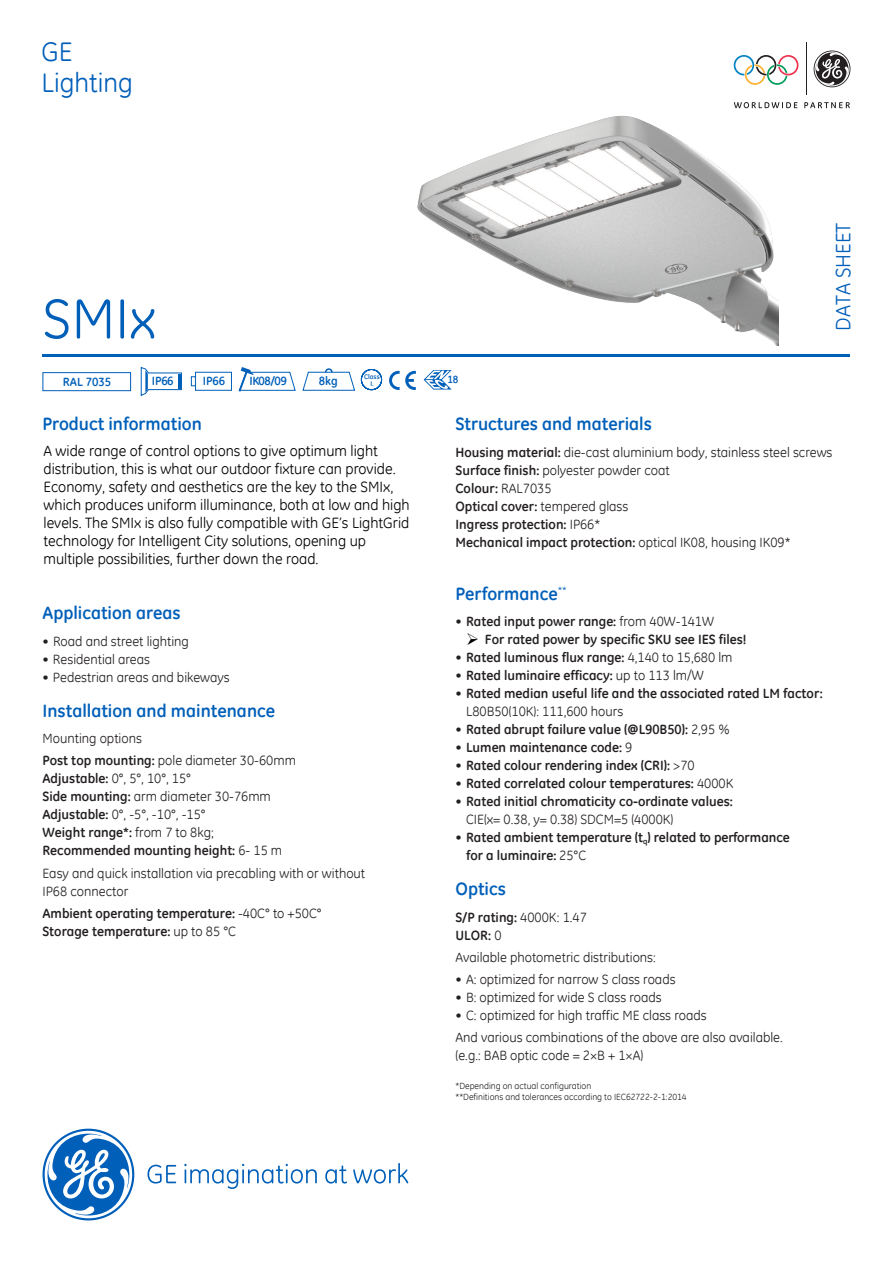
<style>
.page{position:relative;width:893px;height:1263px;background:#fff}
.page>*{position:absolute;margin:0;border:0;box-sizing:border-box;transform-origin:0 0}
.t1{font:57.15px "GE Inspira";color:#005fb9}
.t2{font:27px/31.5px "GE Inspira";color:#005fb9}
.t3{font:21px "GE Inspira";color:#005fb9}
.t4{font:700 18px "GE Inspira";color:#005fb9}
.t5{font:15px/18px "GE Inspira";color:#000}
.t6{font:700 13.5px/18px "GE Inspira";color:#231f20}
.t7{font:13.5px/18px "GE Inspira";color:#231f20}
.t8{font:700 12px "GE Inspira";color:#005fb9}
.t9{font:700 10.5px "GE Inspira";color:#005fb9}
.t10{font:9px/10.8px "GE Inspira";color:#231f20}
.t11{font:700 6.75px/6.8px "GE Inspira";color:#005fb9;text-align:center}
.s1{font-weight:700}
.s2{font-weight:400}
.s3{color:#000}
</style>
<div class="page">
<svg style="left:147px;top:1164px;width:29px;height:19px"></svg>
<svg style="left:184px;top:1164px;width:133px;height:25px"></svg>
<svg style="left:325px;top:1165px;width:22px;height:18px"></svg>
<svg style="left:353px;top:1163px;width:55px;height:20px"></svg>
<svg style="left:43px;top:1129px;width:91px;height:91px"></svg>
<svg style="left:779px;top:102px;width:18px;height:6px"></svg>
<svg style="left:804px;top:102px;width:46px;height:6px"></svg>
<svg style="left:734px;top:55px;width:64px;height:30px"></svg>
<hr style="left:806px;top:43px;width:1px;height:52px;background:#231f20">
<svg style="left:814px;top:50px;width:36px;height:37px"></svg>
<div style="left:195px;top:372px;width:37px;height:19px;border:1px solid #005fb9"></div>
<svg style="left:140px;top:367px;width:42px;height:29px"></svg>
<hr style="left:178px;top:374px;width:3px;height:14px;background:#005fb9">
<div style="left:191px;top:376px;width:5px;height:10px;border:1px solid #005fb9"></div>
<svg style="left:302px;top:368px;width:53px;height:23px"></svg>
<div style="left:43px;top:372px;width:88px;height:19px;border:1px solid #005fb9"></div>
<svg style="left:238px;top:367px;width:58px;height:25px"></svg>
<svg style="left:424px;top:370px;width:28px;height:20px"></svg>
<svg style="left:389px;top:371px;width:27px;height:19px"></svg>
<hr style="left:43px;top:354px;width:807px;height:3px;background:#005fb9">
<svg style="left:361px;top:369px;width:21px;height:21px"></svg>
<img style="left:417px;top:102px;width:362px;height:243px">
<h2 class="t2" style="left:41px;top:35px;width:93px">GE<br>Lighting</h2>
<h1 class="t1" style="left:43px;top:282px;width:115px">SMIx</h1>
<p class="t8" style="left:63px;top:374px;width:50px">RAL 7035</p>
<p class="t8" style="left:152px;top:373px;width:23px">IP66</p>
<p class="t8" style="left:203px;top:373px;width:24px">IP66</p>
<p class="t8" style="left:250px;top:373px;width:39px">IK08/09</p>
<p class="t8" style="left:319px;top:373px;width:20px">8kg</p>
<p class="t11" style="left:364px;top:373px;width:17px">Class<br>I.</p>
<p class="t9" style="left:447px;top:373px;width:13px">18</p>
<h3 class="t3" style="left:830px;top:331px;width:109px;rotate:-90deg">DATA SHEET</h3>
<h3 class="t4" style="left:43px;top:412px;width:161px">Product information</h3>
<p class="t5" style="left:43px;top:442px;width:368px">A wide range of control options to give optimum light distribution, this is what our outdoor fixture can provide.<br>Economy, safety and aesthetics are the key to the SMIx, which produces uniform illuminance, both at low and high levels. The SMIx is also fully compatible with GE’s LightGrid technology for Intelligent City solutions, opening up multiple possibilities, further down the road.</p>
<h3 class="t4" style="left:43px;top:601px;width:140px">Application areas</h3>
<p class="t7" style="left:43px;top:632px;width:148px">• Road and street lighting</p>
<p class="t7" style="left:43px;top:650px;width:109px">• Residential areas</p>
<p class="t7" style="left:43px;top:668px;width:189px">• Pedestrian areas and bikeways</p>
<h3 class="t4" style="left:43px;top:699px;width:234px">Installation and maintenance</h3>
<p class="t7" style="left:43px;top:727px;width:255px;line-height:22.2px">Mounting options<br><span class="s1">Post top mounting:</span> pole diameter 30-60mm</p>
<p class="t6" style="left:43px;top:769px;width:241px">Adjustable: <span class="s2">0°, 5°, 10°, 15°<br></span>Side mounting: <span class="s2">arm diameter 30-76mm<br></span>Adjustable: <span class="s2">0°, -5°, -10°, -15°<br></span>Weight range*: <span class="s2">from 7 to 8kg;<br></span>Recommended mounting height: <span class="s2">6- 15 m</span></p>
<p class="t7" style="left:43px;top:864px;width:324px">Easy and quick installation via precabling with or without<br>IP68 connector</p>
<p class="t6" style="left:43px;top:904px;width:281px">Ambient operating temperature: <span class="s2">-40C° to +50C°<br></span>Storage temperature: <span class="s2">up to 85 °C</span></p>
<h3 class="t4" style="left:455px;top:412px;width:198px">Structures and materials</h3>
<p class="t7" style="left:455px;top:443px;width:379px"><span class="s1">Housing material:</span> die-cast aluminium body, stainless steel screws <span class="s1">Surface finish:</span> polyester powder coat<br><span class="s1">Colour:</span> RAL7035<br><span class="s1">Optical cover:</span> tempered glass<br><span class="s1">Ingress protection:</span> IP66*<br><span class="s1">Mechanical impact protection:</span> optical IK08, housing IK09*</p>
<h3 class="t4" style="left:455px;top:582px;width:113px">Performance<sup>**</sup></h3>
<p class="t6" style="left:455px;top:612px;width:260px"><span class="s2">•</span> Rated input power range: <span class="s2">from 40W-141W</span></p>
<p class="t6" style="left:455px;top:648px;width:279px"><span class="s2">•</span> Rated luminous flux range: <span class="s2">4,140 to 15,680 lm</span></p>
<p class="t6" style="left:455px;top:666px;width:250px"><span class="s2">•</span> Rated luminaire efficacy: <span class="s2">up to 113 lm/W</span></p>
<p class="t6" style="left:466px;top:684px;width:358px;text-indent:-11px"><span class="s2">•</span> Rated median useful life and the associated rated LM factor:<br><span class="s2">L80B50(10K): 111,600 hours</span></p>
<p class="t6" style="left:455px;top:720px;width:276px"><span class="s2">•</span> Rated abrupt failure value (@L90B50): <span class="s2">2,95 %</span></p>
<p class="t6" style="left:455px;top:738px;width:178px"><span class="s2">•</span> Lumen maintenance code: <span class="s2">9</span></p>
<p class="t6" style="left:455px;top:756px;width:241px"><span class="s2">•</span> Rated colour rendering index (CRI): <span class="s2">&gt;70</span></p>
<p class="t6" style="left:455px;top:774px;width:279px"><span class="s2">•</span> Rated correlated colour temperatures: <span class="s2">4000K</span></p>
<p class="t6" style="left:466px;top:792px;width:268px;text-indent:-11px"><span class="s2">•</span> Rated initial chromaticity co-ordinate values:<br><span class="s2">CIE(x= 0.38, y= 0.38) SDCM=5 (4000K)</span></p>
<p class="t6" style="left:466px;top:828px;width:325px;text-indent:-11px"><span class="s2">•</span> Rated ambient temperature (t<sub>q</sub>) related to performance for a luminaire: <span class="s2">25°C</span></p>
<h3 class="t4" style="left:455px;top:877px;width:52px">Optics</h3>
<p class="t6" style="left:455px;top:908px;width:133px">S/P rating: <span class="s2">4000K: 1.47<br></span>ULOR: <span class="s2">0</span></p>
<p class="t7" style="left:455px;top:948px;width:202px">Available photometric distributions:</p>
<p class="t7" style="left:455px;top:970px;width:222px">• A: optimized for narrow S class roads</p>
<p class="t7" style="left:455px;top:988px;width:208px">• B: optimized for wide S class roads</p>
<p class="t7" style="left:455px;top:1004px;width:329px;line-height:22.2px">• C: optimized for high traffic ME class roads<br>And various combinations of the above are also available.</p>
<p class="t7" style="left:455px;top:1046px;width:189px">(e.g.: BAB optic code = 2×B + 1×A)</p>
<p class="t10" style="left:455px;top:1080px;width:233px">*Depending on actual configuration<br>**Definitions and tolerances according to IEC62722-2-1:2014</p>
<p class="t6" style="left:466px;top:630px;width:282px"><span class="s3">➢</span> For rated power by specific SKU see IES files!</p>
</div>
